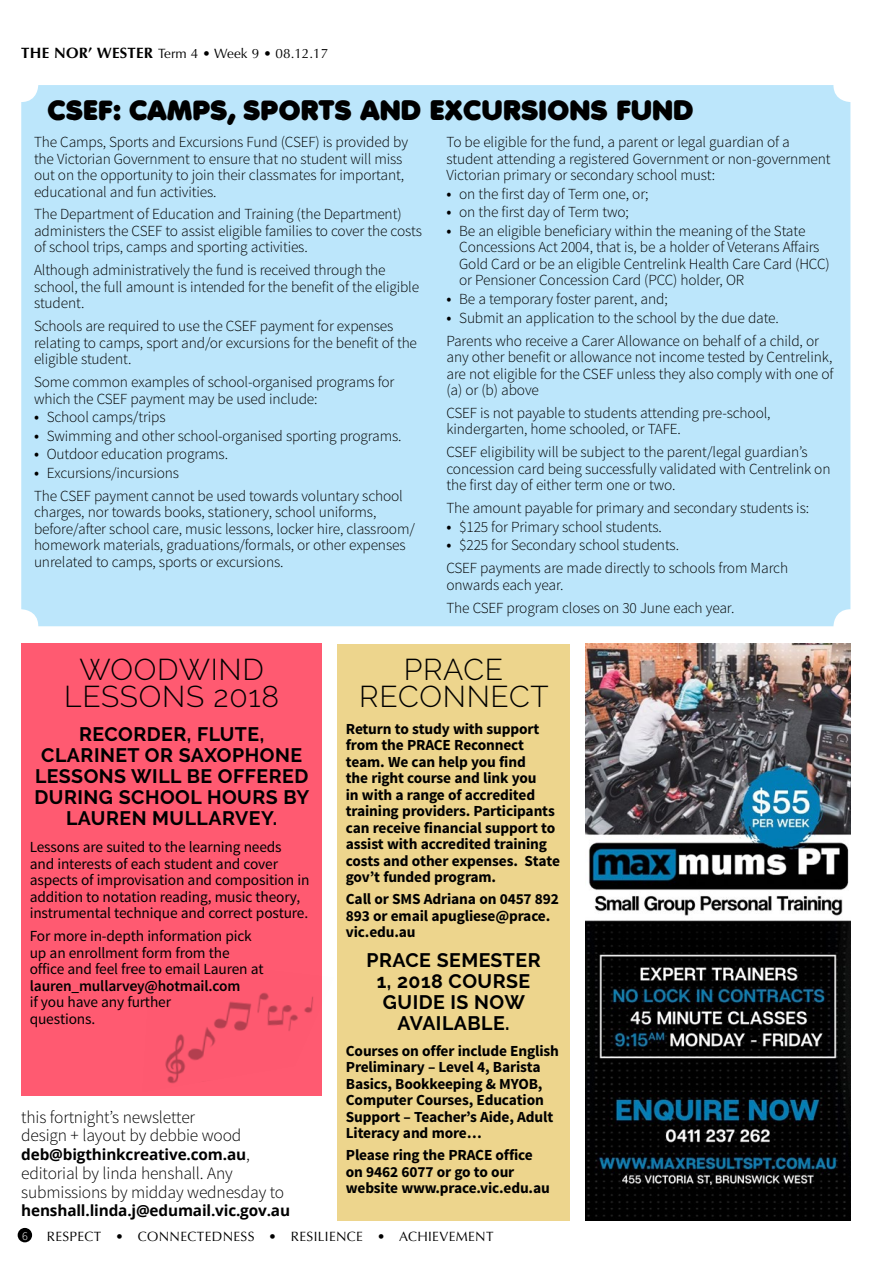
<style>
.page{position:relative;width:893px;height:1263px;background:#fff}
.page>*{position:absolute;margin:0;border:0;box-sizing:border-box;transform-origin:0 0}
.t1{font:300 30px/27px "Raleway";letter-spacing:.025em;color:#000;text-align:center}
.t2{font:27px "Anja Elianeaccent Nornal";letter-spacing:.025em;color:#000}
.t3{font:700 19.5px/21px "Raleway";letter-spacing:.025em;color:#000;text-align:center}
.t4{font:300 17.4px/18.8px "Source Sans Pro";letter-spacing:-.01em;color:#000}
.t5{font:300 15.3px/16.5px "Source Sans Pro";letter-spacing:-.01em;color:#000}
.t6{font:700 15.3px/16.5px "Source Sans Pro";letter-spacing:-.01em;color:#000}
.t7{font:15.3px/16.5px "Source Sans Pro";letter-spacing:-.01em;color:#000}
.t8{font:700 15.3px "Open Sans";letter-spacing:-.01em;color:#000}
.t9{font:600 15.3px "Source Sans Pro";letter-spacing:-.01em;color:#000}
.t10{font:13.5px "Optima";letter-spacing:.025em;color:#000}
.t11{font:13.5px "Optima";color:#000}
.t12{font:300 12px "Source Sans Pro";color:#fff}
.s1{font-weight:700;font-size:15px}
.s2{font-weight:400;font-size:16.5px}
.s3{font-family:"Source Sans Pro";font-weight:300;font-size:17.4px}
</style>
<div class="page">
<div style="left:18px;top:1228px;width:14px;height:14px;background:#000;border-radius:50%"></div>
<div style="left:21px;top:643px;width:301px;height:453px;background:#ff5a71"></div>
<img style="left:165px;top:992px;width:148px;height:92px">
<div style="left:21px;top:85px;width:829px;height:541px;background:#bce6fb;border-radius:17px"></div>
<img style="left:585px;top:643px;width:266px;height:577px">
<div style="left:337px;top:643px;width:233px;height:577px;background:#edd58d"></div>
<p class="t11" style="left:21px;top:46px;width:308px"><span class="s1">THE NOR’ WESTER</span> Term 4 • Week 9 • 08.12.17</p>
<h2 class="t2" style="left:48px;top:97px;width:647px">CSEF: CAMPS, SPORTS AND EXCURSIONS FUND</h2>
<p class="t5" style="left:34px;top:134px;width:376px">The Camps, Sports and Excursions Fund (CSEF) is provided by the Victorian Government to ensure that no student will miss out on the opportunity to join their classmates for important, educational and fun activities.</p>
<p class="t5" style="left:34px;top:206px;width:389px">The Department of Education and Training (the Department) administers the CSEF to assist eligible families to cover the costs of school trips, camps and sporting activities.</p>
<p class="t5" style="left:34px;top:262px;width:387px">Although administratively the fund is received through the school, the full amount is intended for the benefit of the eligible student.</p>
<p class="t5" style="left:34px;top:318px;width:385px">Schools are required to use the CSEF payment for expenses relating to camps, sport and/or excursions for the benefit of the eligible student.</p>
<p class="t5" style="left:34px;top:374px;width:362px">Some common examples of school-organised programs for which the CSEF payment may be used include:</p>
<p class="t5" style="left:34px;top:409px;width:133px"><span class="s2">•</span> School camps/trips</p>
<p class="t5" style="left:34px;top:428px;width:369px"><span class="s2">•</span> Swimming and other school-organised sporting programs.</p>
<p class="t5" style="left:34px;top:446px;width:196px"><span class="s2">•</span> Outdoor education programs.</p>
<p class="t5" style="left:34px;top:462px;width:370px;line-height:23px"><span class="s2">•</span> Excursions/incursions<br>The CSEF payment cannot be used towards voluntary school</p>
<p class="t5" style="left:34px;top:504px;width:382px">charges, nor towards books, stationery, school uniforms, before/after school care, music lessons, locker hire, classroom/ homework materials, graduations/formals, or other expenses unrelated to camps, sports or excursions.</p>
<p class="t5" style="left:446px;top:134px;width:386px">To be eligible for the fund, a parent or legal guardian of a student attending a registered Government or non-government<br>Victorian primary or secondary school must:</p>
<p class="t5" style="left:446px;top:185px;width:203px"><span class="s2">•</span> on the first day of Term one, or;</p>
<p class="t5" style="left:446px;top:204px;width:184px"><span class="s2">•</span> on the first day of Term two;</p>
<p class="t5" style="left:459px;top:223px;width:372px;text-indent:-13px"><span class="s2">•</span> Be an eligible beneficiary within the meaning of the State Concessions Act 2004, that is, be a holder of Veterans Affairs Gold Card or be an eligible Centrelink Health Care Card (HCC) or Pensioner Concession Card (PCC) holder, OR</p>
<p class="t5" style="left:446px;top:291px;width:223px"><span class="s2">•</span> Be a temporary foster parent, and;</p>
<p class="t5" style="left:446px;top:306px;width:374px;line-height:23px"><span class="s2">•</span> Submit an application to the school by the due date.<br>Parents who receive a Carer Allowance on behalf of a child, or</p>
<p class="t5" style="left:446px;top:349px;width:389px;text-align:justify">any other benefit or allowance not income tested by Centrelink, are not eligible for the CSEF unless they also comply with one of (a) or (b) above</p>
<p class="t5" style="left:446px;top:405px;width:326px">CSEF is not payable to students attending pre-school, kindergarten, home schooled, or TAFE.</p>
<p class="t5" style="left:446px;top:444px;width:386px">CSEF eligibility will be subject to the parent/legal guardian’s concession card being successfully validated with Centrelink on the first day of either term one or two.</p>
<p class="t5" style="left:446px;top:500px;width:364px">The amount payable for primary and secondary students is:</p>
<p class="t5" style="left:446px;top:519px;width:217px"><span class="s2">•</span> $125 for Primary school students.</p>
<p class="t5" style="left:446px;top:534px;width:343px;line-height:23px"><span class="s2">•</span> $225 for Secondary school students.<br>CSEF payments are made directly to schools from March</p>
<p class="t5" style="left:446px;top:573px;width:289px;line-height:23px">onwards each year.<br>The CSEF program closes on 30 June each year.</p>
<h1 class="t1" style="left:64px;top:656px;width:217px">WOODWIND<br>LESSONS 2018</h1>
<p class="t3" style="left:34px;top:724px;width:277px">RECORDER, FLUTE,<br>CLARINET OR SAXOPHONE<br>LESSONS WILL BE OFFERED<br>DURING SCHOOL HOURS BY<br>LAUREN MULLARVEY.</p>
<p class="t7" style="left:30px;top:839px;width:281px">Lessons are suited to the learning needs and interests of each student and cover aspects of improvisation and composition in addition to notation reading, music theory, instrumental technique and correct posture.</p>
<p class="t7" style="left:30px;top:928px;width:235px">For more in-depth information pick up an enrollment form from the office and feel free to email Lauren at</p>
<p class="t9" style="left:30px;top:976px;width:212px">lauren_mullarvey@hotmail.com</p>
<p class="t7" style="left:30px;top:994px;width:143px">if you have any further questions.</p>
<p class="t4" style="left:21px;top:1108px;width:222px">this fortnight’s newsletter design + layout by debbie wood</p>
<p class="t8" style="left:21px;top:1144px;width:230px">deb@bigthinkcreative.com.au<span class="s3">,</span></p>
<p class="t4" style="left:21px;top:1164px;width:264px">editorial by linda henshall. Any submissions by midday wednesday to</p>
<p class="t8" style="left:21px;top:1200px;width:270px">henshall.linda.j@edumail.vic.gov.au</p>
<h1 class="t1" style="left:359px;top:656px;width:191px">PRACE<br>RECONNECT</h1>
<p class="t6" style="left:346px;top:721px;width:216px">Return to study with support from the PRACE Reconnect team. We can help you find<br>the right course and link you<br>in with a range of accredited training providers. Participants can receive financial support to assist with accredited training costs and other expenses. State gov’t funded program.</p>
<p class="t6" style="left:346px;top:891px;width:215px">Call or SMS Adriana on 0457 892<br>893 or email apugliese@prace. vic.edu.au</p>
<p class="t3" style="left:366px;top:949px;width:176px">PRACE SEMESTER<br>1, 2018 COURSE<br>GUIDE IS NOW<br>AVAILABLE.</p>
<p class="t6" style="left:346px;top:1043px;width:215px">Courses on offer include English<br>Preliminary – Level 4, Barista<br>Basics, Bookkeeping &amp; MYOB,<br>Computer Courses, Education<br>Support – Teacher’s Aide, Adult<br>Literacy and more…</p>
<p class="t6" style="left:346px;top:1148px;width:205px">Please ring the PRACE office on 9462 6077 or go to our website www.prace.vic.edu.au</p>
<p class="t12" style="left:22px;top:1228px;width:7px">6</p>
<p class="t10" style="left:47px;top:1229px;width:448px">RESPECT • CONNECTEDNESS • RESILIENCE • ACHIEVEMENT</p>
</div>
